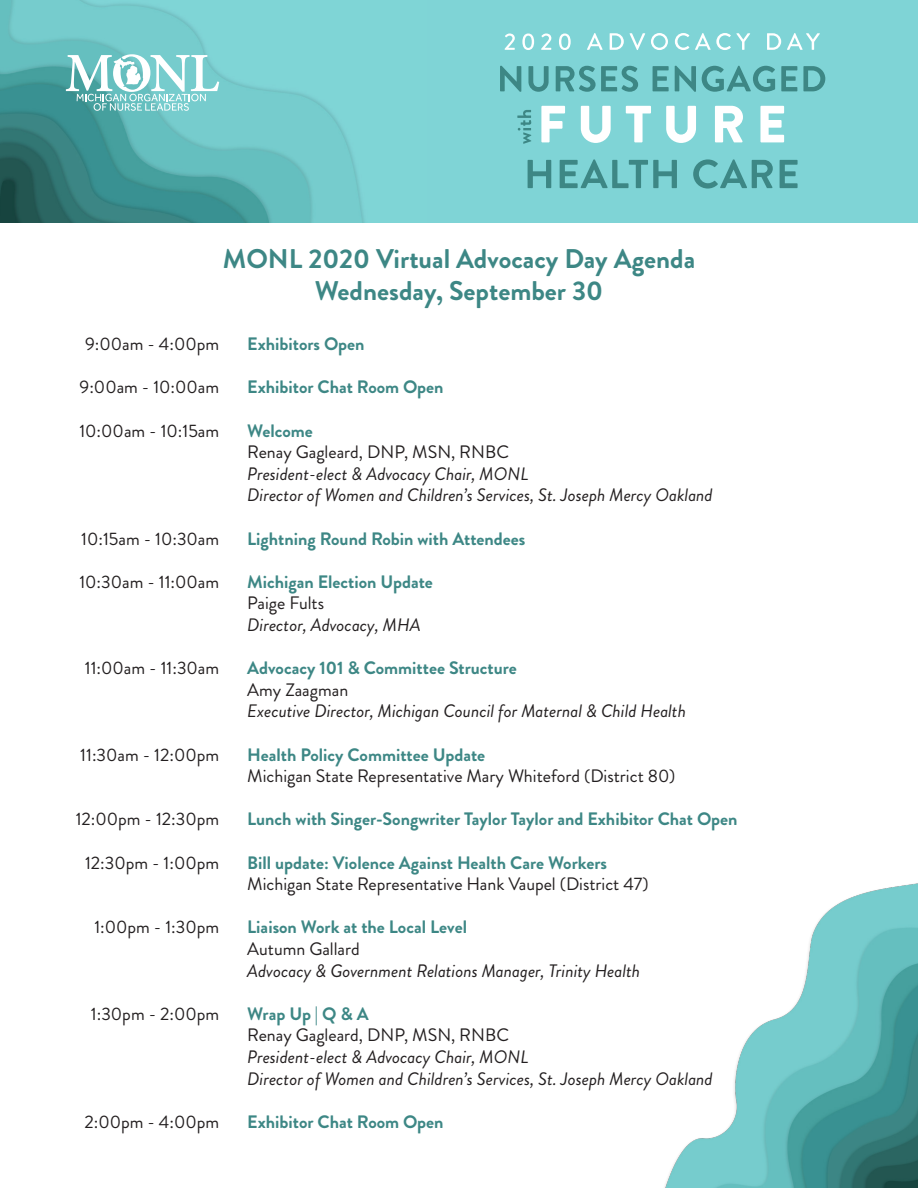
<style>
.page{position:relative;width:918px;height:1188px;background:#fff}
.page>*{position:absolute;margin:0;border:0;box-sizing:border-box;transform-origin:0 0}
.t1{font:700 27px "Brandon Grotesque";color:#3d8785}
.t2{font:18px "Brandon Grotesque";color:#231f20}
.t3{font:700 18px "Brandon Grotesque";color:#3d8785}
.t4{font:italic 18px "Brandon Grotesque";color:#231f20}
</style>
<div class="page">
<img style="left:0;top:0;width:427px;height:222px">
<div style="left:427px;top:0;width:491px;height:222px;background:#7fd4d6"></div>
<svg style="left:517px;top:110px;width:14px;height:34px"></svg>
<svg style="left:505px;top:33px;width:10px;height:17px"></svg>
<svg style="left:522px;top:33px;width:12px;height:17px"></svg>
<svg style="left:541px;top:33px;width:10px;height:17px"></svg>
<svg style="left:559px;top:33px;width:12px;height:17px"></svg>
<svg style="left:587px;top:33px;width:16px;height:17px"></svg>
<svg style="left:610px;top:33px;width:35px;height:17px"></svg>
<svg style="left:651px;top:33px;width:17px;height:17px"></svg>
<svg style="left:675px;top:33px;width:14px;height:17px"></svg>
<svg style="left:695px;top:33px;width:55px;height:17px"></svg>
<svg style="left:767px;top:33px;width:14px;height:17px"></svg>
<svg style="left:787px;top:33px;width:33px;height:17px"></svg>
<svg style="left:500px;top:66px;width:21px;height:26px"></svg>
<svg style="left:528px;top:66px;width:21px;height:26px"></svg>
<svg style="left:556px;top:66px;width:82px;height:26px"></svg>
<svg style="left:653px;top:66px;width:16px;height:25px"></svg>
<svg style="left:675px;top:66px;width:21px;height:26px"></svg>
<svg style="left:702px;top:66px;width:73px;height:26px"></svg>
<svg style="left:781px;top:66px;width:16px;height:25px"></svg>
<svg style="left:803px;top:66px;width:22px;height:25px"></svg>
<svg style="left:528px;top:160px;width:23px;height:28px"></svg>
<svg style="left:560px;top:159px;width:117px;height:29px"></svg>
<svg style="left:693px;top:159px;width:80px;height:30px"></svg>
<svg style="left:780px;top:160px;width:18px;height:28px"></svg>
<svg style="left:541px;top:106px;width:24px;height:36px"></svg>
<svg style="left:581px;top:106px;width:30px;height:37px"></svg>
<svg style="left:626px;top:106px;width:25px;height:36px"></svg>
<svg style="left:666px;top:106px;width:30px;height:37px"></svg>
<svg style="left:715px;top:106px;width:28px;height:36px"></svg>
<svg style="left:760px;top:106px;width:24px;height:36px"></svg>
<svg style="left:66px;top:54px;width:153px;height:57px"></svg>
<img style="left:664px;top:883px;width:254px;height:305px">
<p class="t1" style="left:223px;top:239px;width:474px">MONL 2020 Virtual Advocacy Day Agenda</p>
<p class="t1" style="left:315px;top:272px;width:290px">Wednesday, September 30</p>
<p class="t2" style="left:85px;top:332px;width:136px">9:00am - 4:00pm</p>
<p class="t2" style="left:80px;top:375px;width:141px">9:00am - 10:00am</p>
<p class="t2" style="left:79px;top:418px;width:141px">10:00am - 10:15am</p>
<p class="t2" style="left:81px;top:526px;width:139px">10:15am - 10:30am</p>
<p class="t2" style="left:79px;top:569px;width:141px">10:30am - 11:00am</p>
<p class="t2" style="left:85px;top:656px;width:136px">11:00am - 11:30am</p>
<p class="t2" style="left:80px;top:742px;width:140px">11:30am - 12:00pm</p>
<p class="t2" style="left:76px;top:807px;width:145px">12:00pm - 12:30pm</p>
<p class="t2" style="left:85px;top:850px;width:136px">12:30pm - 1:00pm</p>
<p class="t2" style="left:94px;top:915px;width:126px">1:00pm - 1:30pm</p>
<p class="t2" style="left:91px;top:1001px;width:130px">1:30pm - 2:00pm</p>
<p class="t2" style="left:84px;top:1109px;width:136px">2:00pm - 4:00pm</p>
<p class="t3" style="left:247px;top:331px;width:119px">Exhibitors Open</p>
<p class="t3" style="left:247px;top:375px;width:198px">Exhibitor Chat Room Open</p>
<p class="t3" style="left:247px;top:418px;width:67px">Welcome</p>
<p class="t2" style="left:247px;top:440px;width:263px">Renay Gagleard, DNP, MSN, RNBC</p>
<p class="t4" style="left:247px;top:461px;width:283px">President-elect &amp; Advocacy Chair, MONL</p>
<p class="t4" style="left:247px;top:483px;width:467px">Director of Women and Children’s Services, St. Joseph Mercy Oakland</p>
<p class="t3" style="left:247px;top:526px;width:280px">Lightning Round Robin with Attendees</p>
<p class="t3" style="left:247px;top:569px;width:187px">Michigan Election Update</p>
<p class="t2" style="left:247px;top:591px;width:78px">Paige Fults</p>
<p class="t4" style="left:247px;top:612px;width:175px">Director, Advocacy, MHA</p>
<p class="t3" style="left:247px;top:655px;width:271px">Advocacy 101 &amp; Committee Structure</p>
<p class="t2" style="left:247px;top:677px;width:102px">Amy Zaagman</p>
<p class="t4" style="left:247px;top:699px;width:440px">Executive Director, Michigan Council for Maternal &amp; Child Health</p>
<p class="t3" style="left:247px;top:742px;width:239px">Health Policy Committee Update</p>
<p class="t2" style="left:247px;top:764px;width:430px">Michigan State Representative Mary Whiteford (District 80)</p>
<p class="t3" style="left:247px;top:807px;width:492px">Lunch with Singer-Songwriter Taylor Taylor and Exhibitor Chat Open</p>
<p class="t3" style="left:247px;top:850px;width:361px">Bill update: Violence Against Health Care Workers</p>
<p class="t2" style="left:247px;top:872px;width:403px">Michigan State Representative Hank Vaupel (District 47)</p>
<p class="t3" style="left:247px;top:915px;width:221px">Liaison Work at the Local Level</p>
<p class="t2" style="left:247px;top:936px;width:114px">Autumn Gallard</p>
<p class="t4" style="left:247px;top:958px;width:394px">Advocacy &amp; Government Relations Manager, Trinity Health</p>
<p class="t3" style="left:247px;top:1001px;width:123px">Wrap Up | Q &amp; A</p>
<p class="t2" style="left:247px;top:1023px;width:263px">Renay Gagleard, DNP, MSN, RNBC</p>
<p class="t4" style="left:247px;top:1044px;width:283px">President-elect &amp; Advocacy Chair, MONL</p>
<p class="t4" style="left:247px;top:1066px;width:467px">Director of Women and Children’s Services, St. Joseph Mercy Oakland</p>
<p class="t3" style="left:247px;top:1109px;width:198px">Exhibitor Chat Room Open</p>
</div>
